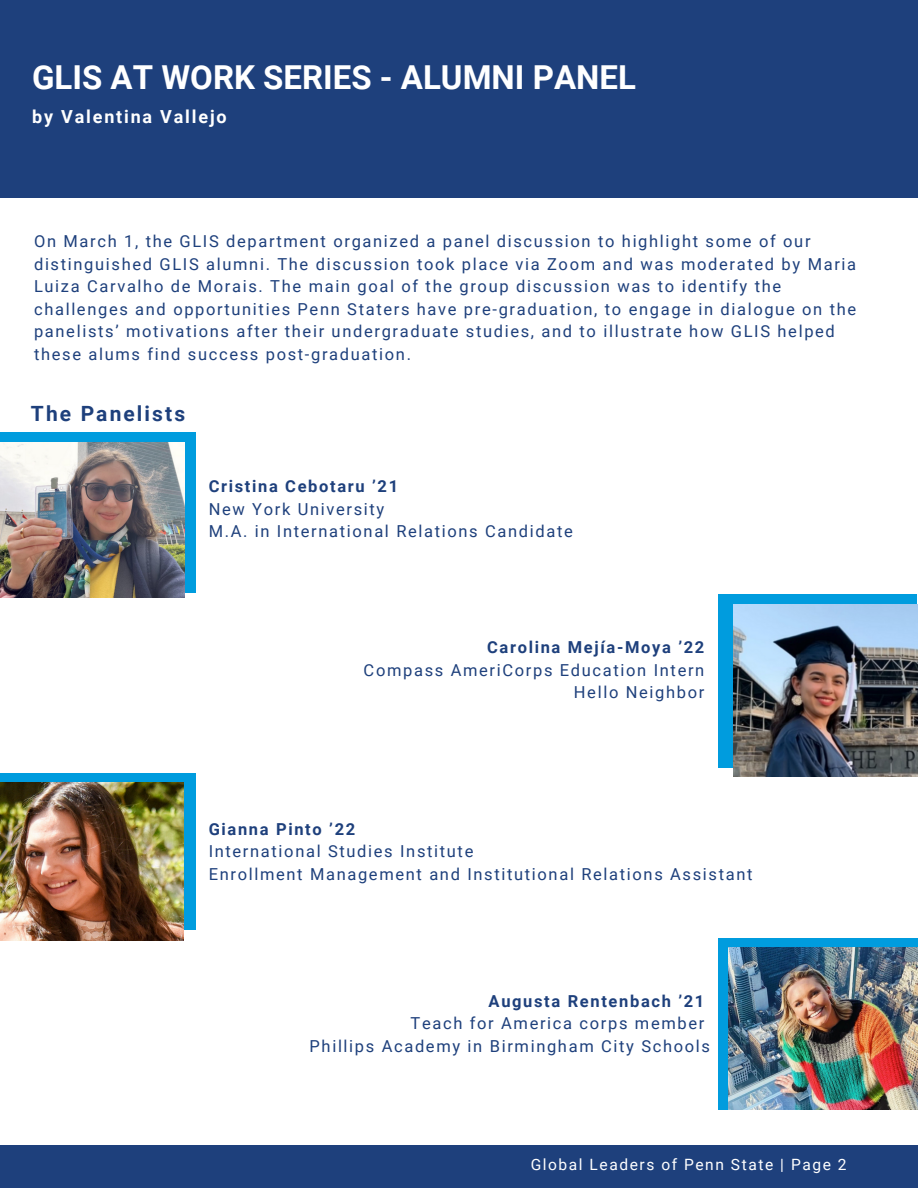
<style>
.page{position:relative;width:918px;height:1188px;background:#fff}
.page>*{position:absolute;margin:0;border:0;box-sizing:border-box;transform-origin:0 0}
.t1{font:700 33px "Roboto";color:#fff}
.t2{font:700 21px "Roboto";letter-spacing:.1em;color:#1e407c}
.t3{font:700 18px "Roboto";letter-spacing:.1em;color:#fff}
.t4{font:16.5px/22.5px "Roboto";letter-spacing:.1em;color:#1e407c}
.t5{font:700 16.5px "Roboto";letter-spacing:.1em;color:#1e407c}
.t6{font:15.6px "Roboto";letter-spacing:.1em;color:#fff}
</style>
<div class="page">
<div style="left:0;top:1145px;width:918px;height:43px;background:#1e407c"></div>
<div style="left:0;top:0;width:918px;height:197px;background:#1e407c"></div>
<div style="left:0;top:432px;width:196px;height:161px;background:#009cde"></div>
<img style="left:0;top:443px;width:184px;height:155px">
<div style="left:718px;top:595px;width:198px;height:172px;background:#009cde"></div>
<img style="left:734px;top:604px;width:184px;height:172px">
<div style="left:0;top:773px;width:196px;height:156px;background:#009cde"></div>
<img style="left:0;top:782px;width:183px;height:159px">
<div style="left:718px;top:938px;width:200px;height:171px;background:#009cde"></div>
<img style="left:729px;top:947px;width:189px;height:162px">
<h1 class="t1" style="left:32px;top:59px;width:605px">GLIS AT WORK SERIES - ALUMNI PANEL</h1>
<p class="t3" style="left:32px;top:107px;width:196px">by Valentina Vallejo</p>
<p class="t4" style="left:34px;top:231px;width:824px">On March 1, the GLIS department organized a panel discussion to highlight some of our distinguished GLIS alumni. The discussion took place via Zoom and was moderated by Maria Luiza Carvalho de Morais. The main goal of the group discussion was to identify the challenges and opportunities Penn Staters have pre-graduation, to engage in dialogue on the panelists’ motivations after their undergraduate studies, and to illustrate how GLIS helped these alums find success post-graduation.</p>
<p class="t2" style="left:31px;top:401px;width:156px">The Panelists</p>
<p class="t5" style="left:209px;top:477px;width:191px">Cristina Cebotaru ’21</p>
<p class="t4" style="left:209px;top:498px;width:366px">New York University<br>M.A. in International Relations Candidate</p>
<p class="t5" style="left:487px;top:638px;width:219px">Carolina Mejía-Moya ’22</p>
<p class="t4" style="left:364px;top:659px;width:342px;text-align:right">Compass AmeriCorps Education Intern<br>Hello Neighbor</p>
<p class="t5" style="left:209px;top:819px;width:148px">Gianna Pinto ’22</p>
<p class="t4" style="left:209px;top:840px;width:545px">International Studies Institute<br>Enrollment Management and Institutional Relations Assistant</p>
<p class="t5" style="left:489px;top:991px;width:217px">Augusta Rentenbach ’21</p>
<p class="t4" style="left:310px;top:1012px;width:402px;text-indent:101px">Teach for America corps member<br>Phillips Academy in Birmingham City Schools</p>
<p class="t6" style="left:531px;top:1156px;width:317px">Global Leaders of Penn State | Page 2</p>
</div>
